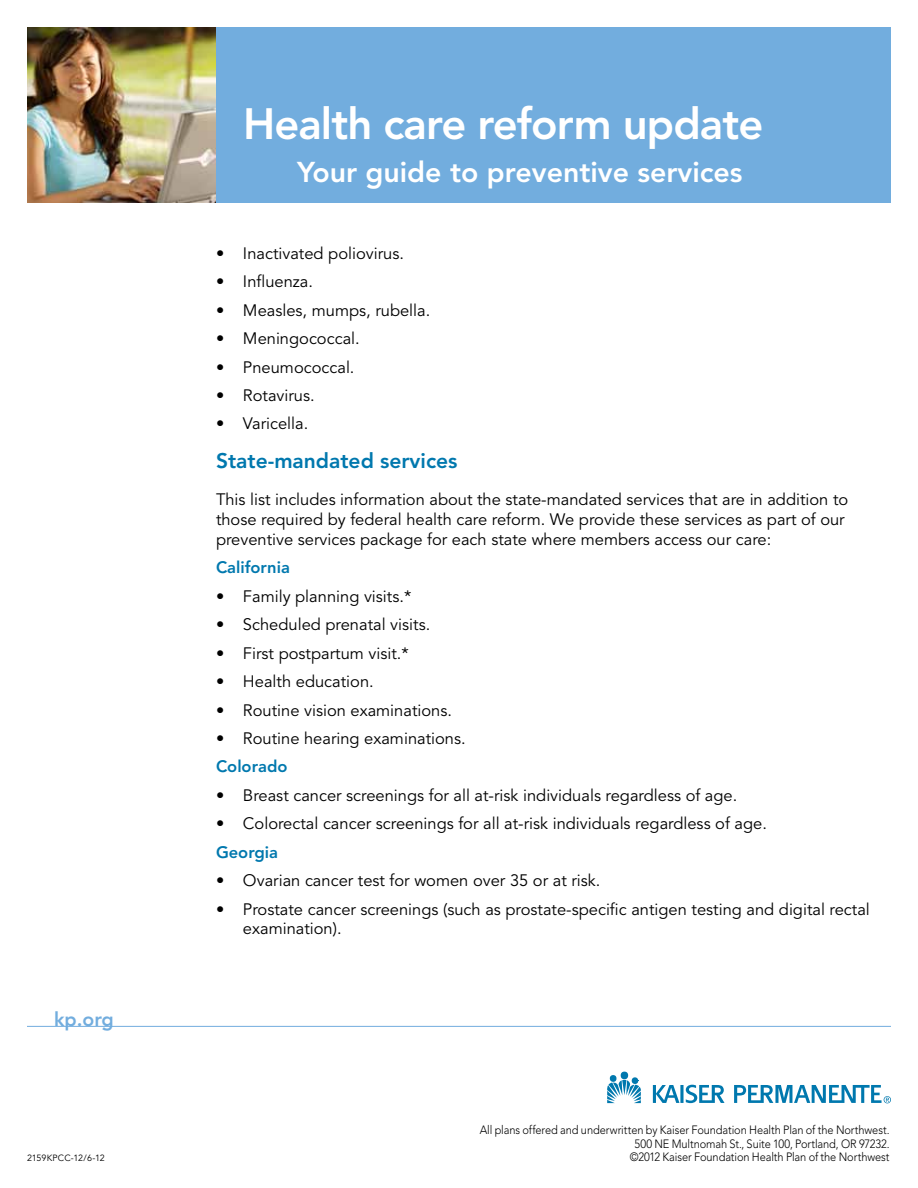
<style>
.page{position:relative;width:918px;height:1188px;background:#fff}
.page>*{position:absolute;margin:0;border:0;box-sizing:border-box;transform-origin:0 0}
.t1{font:800 43.5px "Avenir";letter-spacing:-.02em;color:#fff}
.t2{font:800 28.5px "Avenir";color:#fff}
.t3{font:800 21px "Avenir";color:#0078ae}
.t4{font:800 19.5px "Avenir";color:#72adde}
.t5{font:16.5px/19.8px "Avenir";color:#000}
.t6{font:800 16.5px "Avenir";color:#0078ae}
.t7{font:300 12px/13.5px "Avenir";letter-spacing:-.01em;color:#000;text-align:right;scale:.92 1}
.t8{font:9px "Avenir";letter-spacing:-.005em;color:#000}
</style>
<div class="page">
<div style="left:27px;top:27px;width:864px;height:175px;background:#72adde"></div>
<img style="left:27px;top:27px;width:189px;height:175px">
<svg style="left:607px;top:1074px;width:34px;height:29px"></svg>
<div style="left:621px;top:1072px;width:7px;height:7px;background:#0078ae;border-radius:50%"></div>
<svg style="left:680px;top:1085px;width:4px;height:18px"></svg>
<svg style="left:653px;top:1085px;width:26px;height:18px"></svg>
<svg style="left:686px;top:1085px;width:39px;height:18px"></svg>
<svg style="left:734px;top:1085px;width:157px;height:18px"></svg>
<hr style="left:27px;top:1026px;width:864px;height:1px;background:#72adde">
<p class="t4" style="left:54px;top:1008px;width:61px">kp.org</p>
<p class="t8" style="left:27px;top:1152px;width:79px">2159KPCC-12/6-12</p>
<h1 class="t1" style="left:243px;top:98px;width:522px">Health care reform update</h1>
<h2 class="t2" style="left:297px;top:155px;width:447px">Your guide to preventive services</h2>
<p class="t5" style="left:216px;top:244px;width:190px">• Inactivated poliovirus.</p>
<p class="t5" style="left:216px;top:272px;width:99px">• Influenza.</p>
<p class="t5" style="left:216px;top:301px;width:216px">• Measles, mumps, rubella.</p>
<p class="t5" style="left:216px;top:329px;width:145px">• Meningococcal.</p>
<p class="t5" style="left:216px;top:357px;width:140px">• Pneumococcal.</p>
<p class="t5" style="left:216px;top:386px;width:100px">• Rotavirus.</p>
<p class="t5" style="left:216px;top:414px;width:94px">• Varicella.</p>
<p class="t3" style="left:216px;top:448px;width:243px">State-mandated services</p>
<p class="t5" style="left:216px;top:490px;width:634px">This list includes information about the state-mandated services that are in addition to those required by federal health care reform. We provide these services as part of our preventive services package for each state where members access our care:</p>
<p class="t6" style="left:216px;top:558px;width:75px">California</p>
<p class="t5" style="left:216px;top:587px;width:197px">• Family planning visits.*</p>
<p class="t5" style="left:216px;top:615px;width:216px">• Scheduled prenatal visits.</p>
<p class="t5" style="left:216px;top:643px;width:194px">• First postpartum visit.*</p>
<p class="t5" style="left:216px;top:672px;width:159px">• Health education.</p>
<p class="t5" style="left:216px;top:700px;width:238px">• Routine vision examinations.</p>
<p class="t5" style="left:216px;top:729px;width:251px">• Routine hearing examinations.</p>
<p class="t6" style="left:216px;top:757px;width:73px">Colorado</p>
<p class="t5" style="left:216px;top:786px;width:523px">• Breast cancer screenings for all at-risk individuals regardless of age.</p>
<p class="t5" style="left:216px;top:814px;width:552px">• Colorectal cancer screenings for all at-risk individuals regardless of age.</p>
<p class="t6" style="left:216px;top:842px;width:64px">Georgia</p>
<p class="t5" style="left:216px;top:871px;width:386px">• Ovarian cancer test for women over 35 or at risk.</p>
<p class="t5" style="left:243px;top:900px;width:628px;text-indent:-27px">• Prostate cancer screenings (such as prostate-specific antigen testing and digital rectal examination).</p>
<p class="t7" style="left:480px;top:1123px;width:447px">All plans offered and underwritten by Kaiser Foundation Health Plan of the Northwest.<br>500 NE Multnomah St., Suite 100, Portland, OR 97232.<br>©2012 Kaiser Foundation Health Plan of the Northwest</p>
</div>
